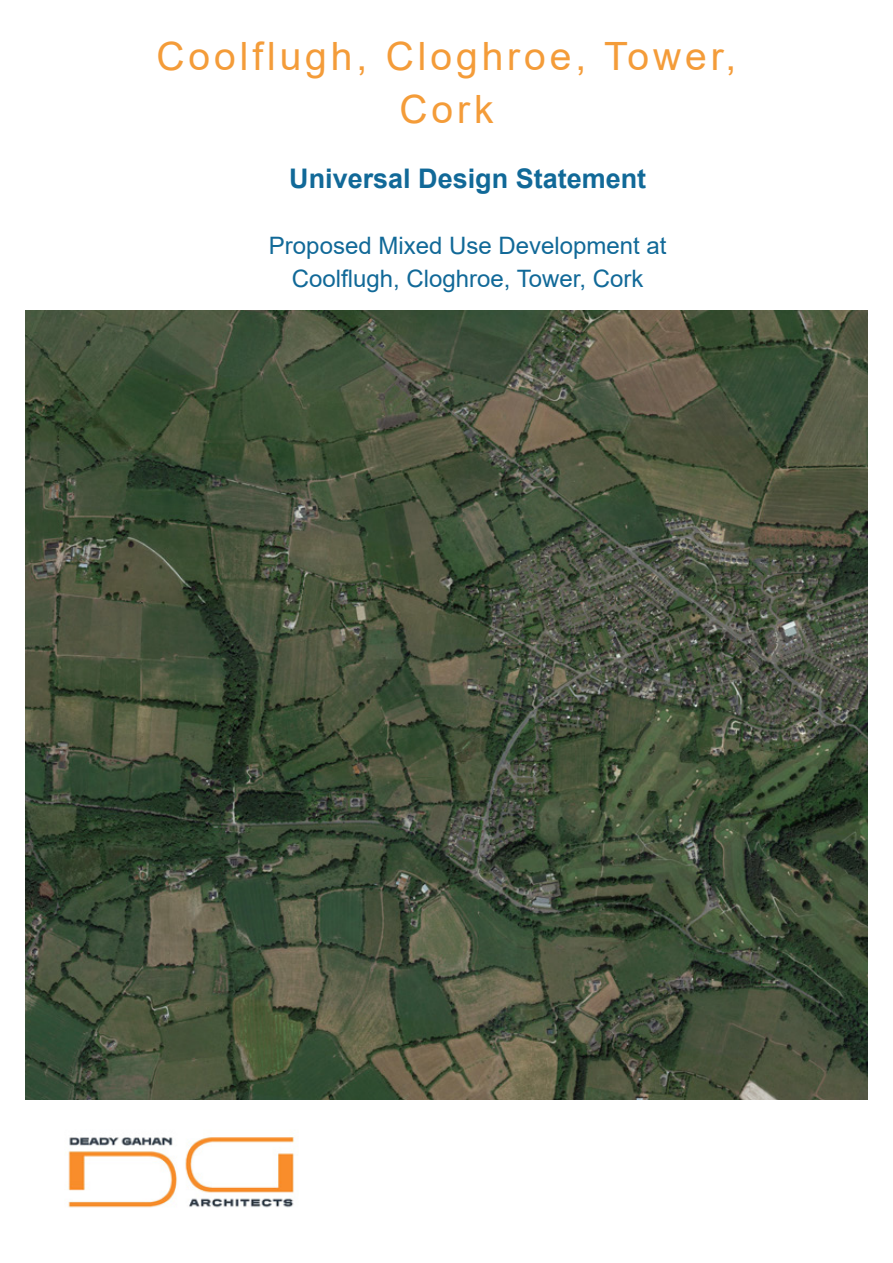
<style>
.page{position:relative;width:893px;height:1263px;background:#fff}
.page>*{position:absolute;margin:0;border:0;box-sizing:border-box;transform-origin:0 0}
.t1{font:39px "Arial";letter-spacing:.1em;color:#f49c39}
.t2{font:700 27px "Arial";color:#116998}
.t3{font:24px "Arial";color:#116998}
</style>
<div class="page">
<img style="left:68px;top:1137px;width:226px;height:71px">
<img style="left:26px;top:310px;width:841px;height:789px">
<p class="t1" style="left:157px;top:30px;width:581px">Coolflugh, Cloghroe, Tower,</p>
<p class="t1" style="left:399px;top:82px;width:96px">Cork</p>
<p class="t2" style="left:289px;top:160px;width:359px">Universal Design Statement</p>
<p class="t3" style="left:269px;top:229px;width:399px">Proposed Mixed Use Development at</p>
<p class="t3" style="left:292px;top:262px;width:353px">Coolflugh, Cloghroe, Tower, Cork</p>
</div>
